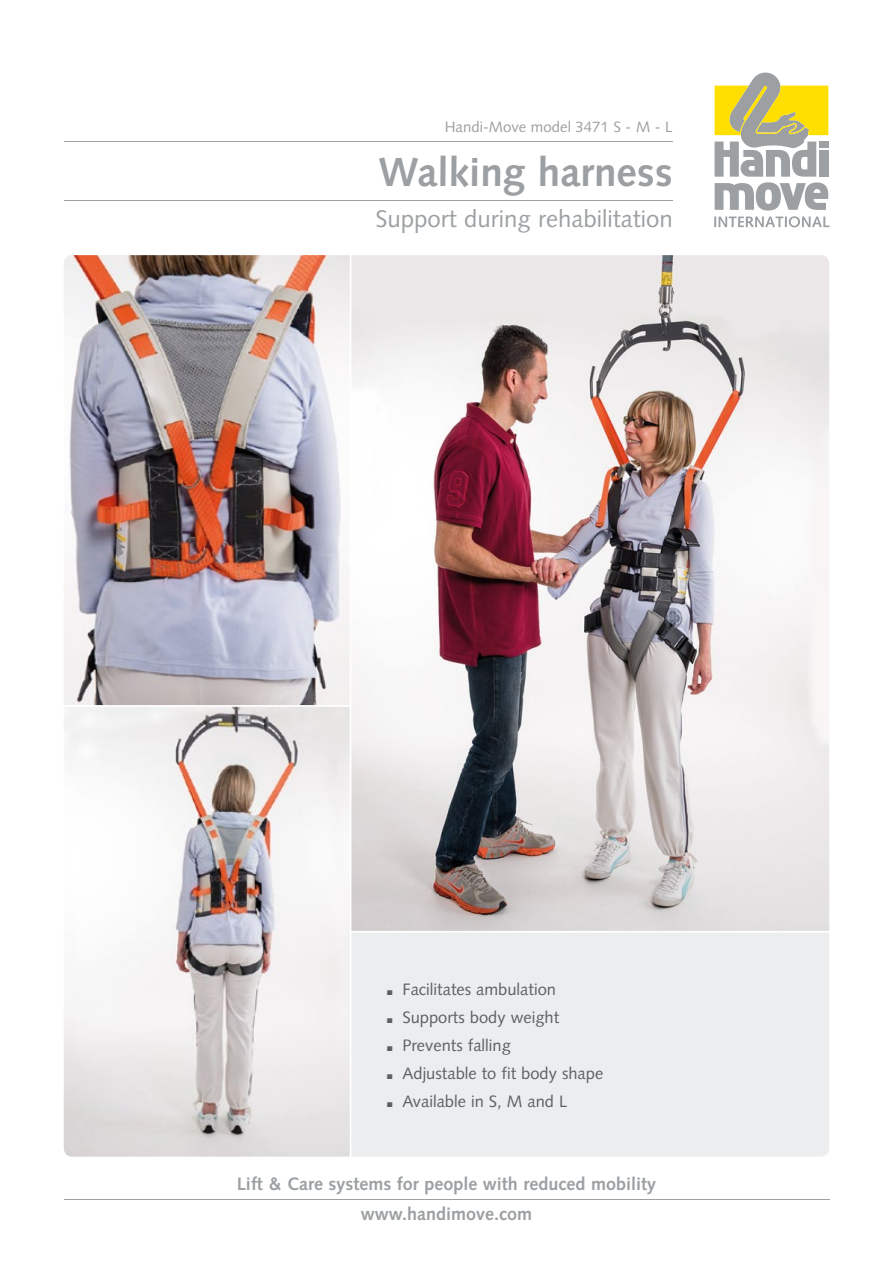
<style>
.page{position:relative;width:893px;height:1263px;background:#fff}
.page>*{position:absolute;margin:0;border:0;box-sizing:border-box;transform-origin:0 0}
.t1{font:700 40.5px "Syntax";color:#9ca0a3}
.t2{font:24px "Syntax";color:#9ca0a3}
.t3{font:700 18px/30px "Syntax";color:#9ca0a3;text-align:center}
.t4{font:16.5px/28px "Syntax";color:#5d5f60}
.t5{font:15px "Syntax";color:#9ca0a3}
.s1{font-weight:900;font-size:27px}
</style>
<div class="page">
<svg style="left:714px;top:72px;width:115px;height:155px"></svg>
<img style="left:351px;top:255px;width:478px;height:676px">
<img style="left:64px;top:255px;width:286px;height:450px">
<img style="left:64px;top:707px;width:286px;height:450px">
<div style="left:351px;top:933px;width:478px;height:224px;background:#ecedee"></div>
<hr style="left:64px;top:141px;width:609px;height:1px;background:#9ca0a3">
<hr style="left:64px;top:200px;width:609px;height:1px;background:#9ca0a3">
<hr style="left:64px;top:1199px;width:765px;height:1px;background:#9ca0a3">
<p class="t5" style="left:445px;top:118px;width:230px">Handi-Move model 3471 S - M - L</p>
<h1 class="t1" style="left:378px;top:149px;width:296px">Walking harness</h1>
<h2 class="t2" style="left:376px;top:204px;width:299px">Support during rehabilitation</h2>
<p class="t4" style="left:385px;top:975px;width:219px"><span class="s1">.</span> Facilitates ambulation<br><span class="s1">.</span> Supports body weight<br><span class="s1">.</span> Prevents falling<br><span class="s1">.</span> Adjustable to fit body shape <span class="s1">.</span> Available in S, M and L</p>
<p class="t3" style="left:237px;top:1169px;width:421px">Lift &amp; Care systems for people with reduced mobility www.handimove.com</p>
</div>
